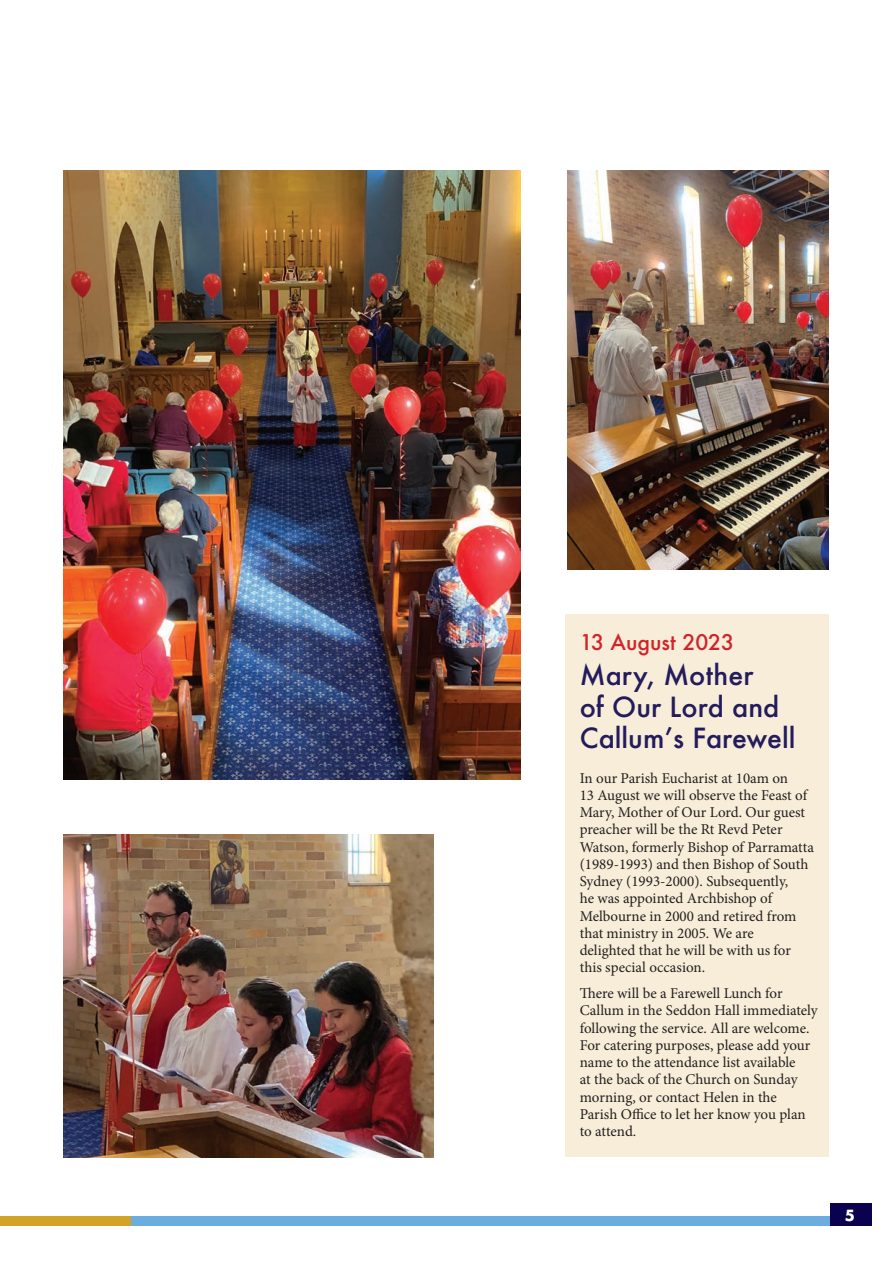
<style>
.page{position:relative;width:893px;height:1263px;background:#fff}
.page>*{position:absolute;margin:0;border:0;box-sizing:border-box;transform-origin:0 0}
.t1{font:500 27px/31.5px "Futura";color:#231b5c}
.t2{font:500 21px "Futura";color:#d1232a}
.t3{font:15px/17.2px "Minion Pro";letter-spacing:-.005em;color:#231f20}
.t4{font:700 15px "Futura";color:#fff}
</style>
<div class="page">
<div style="left:0;top:1216px;width:868px;height:9px;background:#6caddf"></div>
<div style="left:0;top:1216px;width:131px;height:9px;background:#d2a229"></div>
<div style="left:830px;top:1203px;width:42px;height:22px;background:#0a024e"></div>
<img style="left:64px;top:170px;width:457px;height:609px">
<img style="left:567px;top:171px;width:262px;height:398px">
<img style="left:64px;top:834px;width:370px;height:324px">
<div style="left:566px;top:614px;width:263px;height:543px;background:#f7edd8"></div>
<h2 class="t2" style="left:580px;top:627px;width:156px">13 August 2023</h2>
<h1 class="t1" style="left:580px;top:659px;width:217px">Mary, Mother<br>of Our Lord and<br>Callum’s Farewell</h1>
<p class="t3" style="left:580px;top:769px;width:236px">In our Parish Eucharist at 10am on<br>13 August we will observe the Feast of Mary, Mother of Our Lord. Our guest preacher will be the Rt Revd Peter Watson, formerly Bishop of Parramatta (1989-1993) and then Bishop of South Sydney (1993-2000). Subsequently,<br>he was appointed Archbishop of Melbourne in 2000 and retired from that ministry in 2005. We are<br>delighted that he will be with us for this special occasion.</p>
<p class="t3" style="left:580px;top:985px;width:240px">There will be a Farewell Lunch for Callum in the Seddon Hall immediately following the service. All are welcome.<br>For catering purposes, please add your name to the attendance list available<br>at the back of the Church on Sunday morning, or contact Helen in the Parish Office to let her know you plan to attend.</p>
<p class="t4" style="left:845px;top:1204px;width:12px">5</p>
</div>
